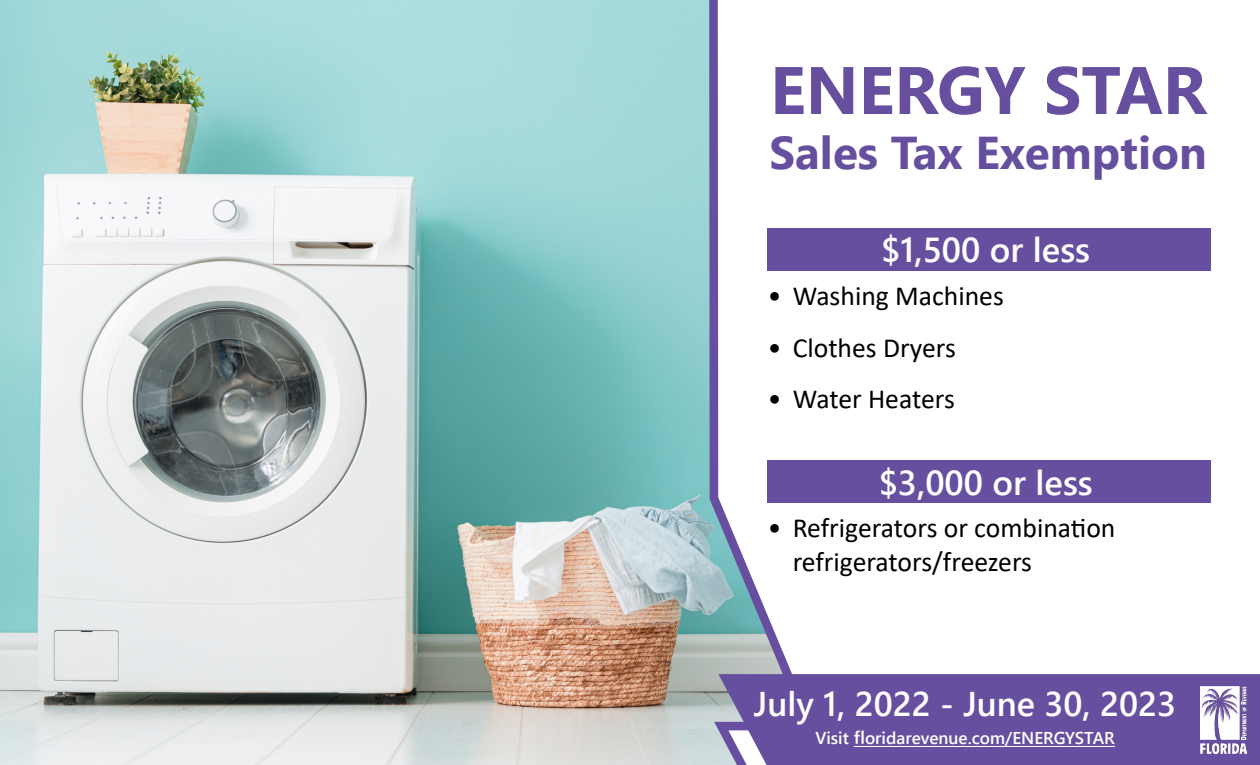
<style>
.page{position:relative;width:1260px;height:765px;background:#fff}
.page>*{position:absolute;margin:0;border:0;box-sizing:border-box;transform-origin:0 0}
.t1{font:700 67px "Nirmala UI";color:#674fa0}
.t2{font:700 45.88px "Nirmala UI";color:#674fa0}
.t3{font:700 34.62px "Yu Gothic UI";color:#fff}
.t4{font:700 34.25px "Yu Gothic UI";color:#fff}
.t5{font:27.75px/33.2px "Calibri";color:#000}
.t6{font:700 17.12px "Yu Gothic UI";color:#fff}
</style>
<div class="page">
<img style="left:0;top:0;width:705px;height:765px">
<svg style="left:705px;top:0;width:506px;height:765px"></svg>
<div style="left:718px;top:674px;width:542px;height:91px;background:#674fa0"></div>
<hr style="left:854px;top:746px;width:261px;height:1px;background:#fff">
<div style="left:768px;top:228px;width:443px;height:42px;background:#674fa0"></div>
<div style="left:768px;top:461px;width:443px;height:42px;background:#674fa0"></div>
<img style="left:1200px;top:687px;width:46px;height:66px">
<h1 class="t1" style="left:770px;top:35px;width:438px">ENERGY STAR</h1>
<h2 class="t2" style="left:770px;top:115px;width:439px">Sales Tax Exemption</h2>
<p class="t3" style="left:881px;top:230px;width:210px">$1,500 or less</p>
<p class="t5" style="left:768px;top:278px;width:238px">• Washing Machines</p>
<p class="t5" style="left:768px;top:330px;width:190px">• Clothes Dryers</p>
<p class="t5" style="left:768px;top:382px;width:189px">• Water Heaters</p>
<p class="t3" style="left:879px;top:462px;width:216px">$3,000 or less</p>
<p class="t5" style="left:793px;top:511px;width:324px;text-indent:-25px">• Refrigerators or combination refrigerators/freezers</p>
<p class="t4" style="left:754px;top:684px;width:424px">July 1, 2022 - June 30, 2023</p>
<p class="t6" style="left:815px;top:728px;width:301px">Visit floridarevenue.com/ENERGYSTAR</p>
</div>
